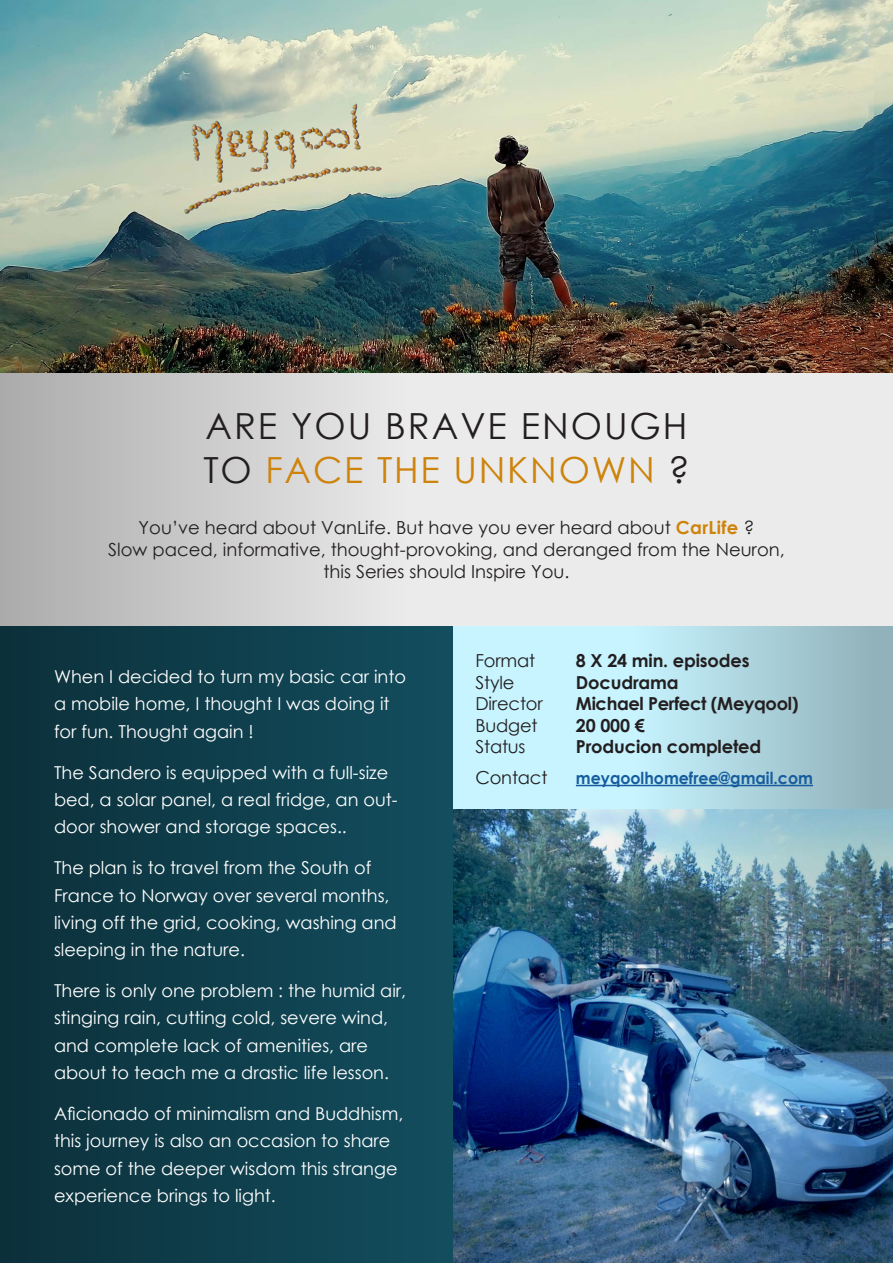
<style>
.page{position:relative;width:893px;height:1263px;background:#fff}
.page>*{position:absolute;margin:0;border:0;box-sizing:border-box;transform-origin:0 0}
.t1{font:36px "Century Gothic";letter-spacing:.055em;color:#231f20}
.t2{font:36px "Century Gothic";letter-spacing:.05em;color:#ce830b}
.t3{font:18px "Century Gothic";color:#231f20}
.t4{font:700 17.85px "Century Gothic";letter-spacing:-.01em;color:#231f20}
.t5{font:17.85px "Century Gothic";letter-spacing:-.01em;color:#231f20}
.t6{font:17.7px/27.3px "Century Gothic";color:#fff}
.t7{font:700 16.65px "Century Gothic";color:#175d9e;scale:.95 1}
.s1{color:#231f20}
.s2{font-weight:700;color:#ce830b}
</style>
<div class="page">
<div style="left:453px;top:625px;width:440px;height:225px;background:linear-gradient(to right,#d5ffff,#97b9c2)"></div>
<img style="left:453px;top:809px;width:440px;height:454px">
<div style="left:0;top:625px;width:453px;height:638px;background:linear-gradient(to right,#0c303a,#134e5f)"></div>
<svg style="left:0;top:372px;width:893px;height:253px;background:#dbdbdb"></svg>
<img style="left:0;top:0;width:893px;height:372px">
<img style="left:139px;top:85px;width:265px;height:145px">
<hr style="left:576px;top:785px;width:237px;height:1px;background:#175d9e">
<p class="t1" style="left:205px;top:401px;width:484px">ARE YOU BRAVE ENOUGH</p>
<p class="t2" style="left:203px;top:444px;width:488px"><span class="s1">TO</span> FACE THE UNKNOWN <span class="s1">?</span></p>
<p class="t3" style="left:139px;top:515px;width:617px">You’ve heard about VanLife. But have you ever heard about <span class="s2">CarLife</span> ?</p>
<p class="t3" style="left:108px;top:537px;width:678px">Slow paced, informative, thought-provoking, and deranged from the Neuron,</p>
<p class="t3" style="left:323px;top:558px;width:248px">this Series should Inspire You.</p>
<p class="t6" style="left:54px;top:663px;width:354px">When I decided to turn my basic car into a mobile home, I thought I was doing it for fun. Thought again !</p>
<p class="t6" style="left:54px;top:758px;width:345px">The Sandero is equipped with a full-size bed, a solar panel, a real fridge, an out&shy;door shower and storage spaces..</p>
<p class="t6" style="left:54px;top:854px;width:344px">The plan is to travel from the South of France to Norway over several months, living off the grid, cooking, washing and sleeping in the nature.</p>
<p class="t6" style="left:54px;top:977px;width:354px">There is only one problem : the humid air, stinging rain, cutting cold, severe wind, and complete lack of amenities, are about to teach me a drastic life lesson.</p>
<p class="t6" style="left:54px;top:1100px;width:351px">Aficionado of minimalism and Buddhism, this journey is also an occasion to share some of the deeper wisdom this strange experience brings to light.</p>
<p class="t5" style="left:475px;top:648px;width:61px">Format</p>
<p class="t4" style="left:576px;top:647px;width:175px">8 X 24 min. episodes</p>
<p class="t5" style="left:475px;top:670px;width:41px">Style</p>
<p class="t4" style="left:576px;top:669px;width:104px">Docudrama</p>
<p class="t5" style="left:475px;top:691px;width:69px">Director</p>
<p class="t4" style="left:576px;top:690px;width:224px">Michael Perfect (Meyqool)</p>
<p class="t5" style="left:475px;top:713px;width:64px">Budget</p>
<p class="t4" style="left:576px;top:712px;width:70px">20 000 €</p>
<p class="t5" style="left:475px;top:734px;width:52px">Status</p>
<p class="t4" style="left:576px;top:733px;width:187px">Producion completed</p>
<p class="t5" style="left:475px;top:765px;width:74px">Contact</p>
<p class="t7" style="left:576px;top:765px;width:251px">meyqoolhomefree@gmail.com</p>
</div>
